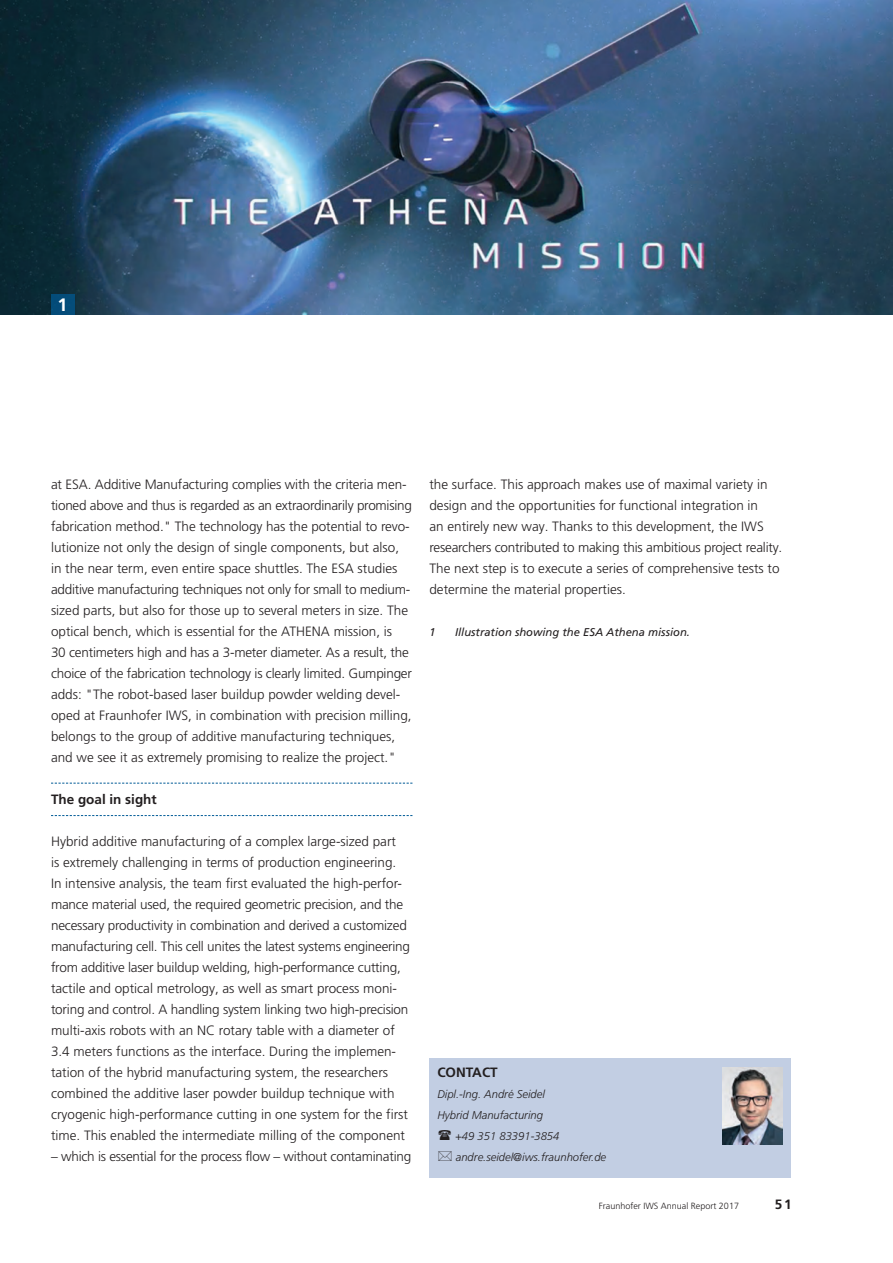
<style>
.page{position:relative;width:893px;height:1263px;background:#fff}
.page>*{position:absolute;margin:0;border:0;box-sizing:border-box;transform-origin:0 0}
.t1{font:700 18px "Frutiger LT Com";color:#fff}
.t2{font:300 13.5px/21px "Frutiger LT Com";color:#231f20}
.t3{font:700 13.5px "Frutiger LT Com";color:#231f20}
.t4{font:italic 300 11.25px "Frutiger LT Com";color:#231f20}
.t5{font:italic 11.25px "Frutiger LT Com";color:#231f20}
.t6{font:300 9px "Frutiger LT Com";color:#231f20}
</style>
<div class="page">
<div style="left:429px;top:1059px;width:362px;height:119px;background:#c2cee3"></div>
<img style="left:723px;top:1068px;width:59px;height:76px">
<img style="left:0;top:0;width:893px;height:315px">
<div style="left:51px;top:295px;width:24px;height:20px;background:#044c79"></div>
<svg style="left:51px;top:815px;width:361px;height:1px"></svg>
<svg style="left:51px;top:783px;width:361px;height:1px"></svg>
<h1 class="t1" style="left:58px;top:294px;width:12px">1</h1>
<p class="t2" style="left:51px;top:474px;width:362px">at ESA. Additive Manufacturing complies with the criteria men&shy;tioned above and thus is regarded as an extraordinarily promising fabrication method." The technology has the potential to revo&shy;lutionize not only the design of single components, but also, in the near term, even entire space shuttles. The ESA studies additive manufacturing techniques not only for small to medium&shy;sized parts, but also for those up to several meters in size. The optical bench, which is essential for the ATHENA mission, is<br>30 centimeters high and has a 3-meter diameter. As a result, the choice of the fabrication technology is clearly limited. Gumpinger adds: "The robot-based laser buildup powder welding devel&shy;oped at Fraunhofer IWS, in combination with precision milling, belongs to the group of additive manufacturing techniques, and we see it as extremely promising to realize the project."</p>
<p class="t3" style="left:51px;top:792px;width:107px">The goal in sight</p>
<p class="t2" style="left:51px;top:831px;width:360px">Hybrid additive manufacturing of a complex large-sized part<br>is extremely challenging in terms of production engineering.<br>In intensive analysis, the team first evaluated the high-perfor&shy;mance material used, the required geometric precision, and the necessary productivity in combination and derived a customized manufacturing cell. This cell unites the latest systems engineering from additive laser buildup welding, high-performance cutting, tactile and optical metrology, as well as smart process moni&shy;toring and control. A handling system linking two high-precision multi-axis robots with an NC rotary table with a diameter of 3.4 meters functions as the interface. During the implemen&shy;tation of the hybrid manufacturing system, the researchers combined the additive laser powder buildup technique with cryogenic high-performance cutting in one system for the first time. This enabled the intermediate milling of the component</p>
<p class="t2" style="left:51px;top:1146px;width:362px">– which is essential for the process flow – without contaminating</p>
<p class="t2" style="left:429px;top:474px;width:354px">the surface. This approach makes use of maximal variety in design and the opportunities for functional integration in<br>an entirely new way. Thanks to this development, the IWS researchers contributed to making this ambitious project reality.<br>The next step is to execute a series of comprehensive tests to determine the material properties.</p>
<p class="t5" style="left:429px;top:626px;width:8px">1</p>
<p class="t5" style="left:455px;top:626px;width:237px">Illustration showing the ESA Athena mission.</p>
<p class="t3" style="left:437px;top:1064px;width:62px">CONTACT</p>
<p class="t4" style="left:437px;top:1088px;width:109px">Dipl.-Ing. André Seidel</p>
<p class="t4" style="left:437px;top:1109px;width:107px">Hybrid Manufacturing</p>
<p class="t4" style="left:455px;top:1130px;width:106px">+49 351 83391-3854</p>
<p class="t4" style="left:456px;top:1151px;width:152px">andre.seidel@iws.fraunhofer.de</p>
<p class="t6" style="left:599px;top:1200px;width:142px">Fraunhofer IWS Annual Report 2017</p>
<p class="t3" style="left:775px;top:1196px;width:18px">51</p>
</div>
